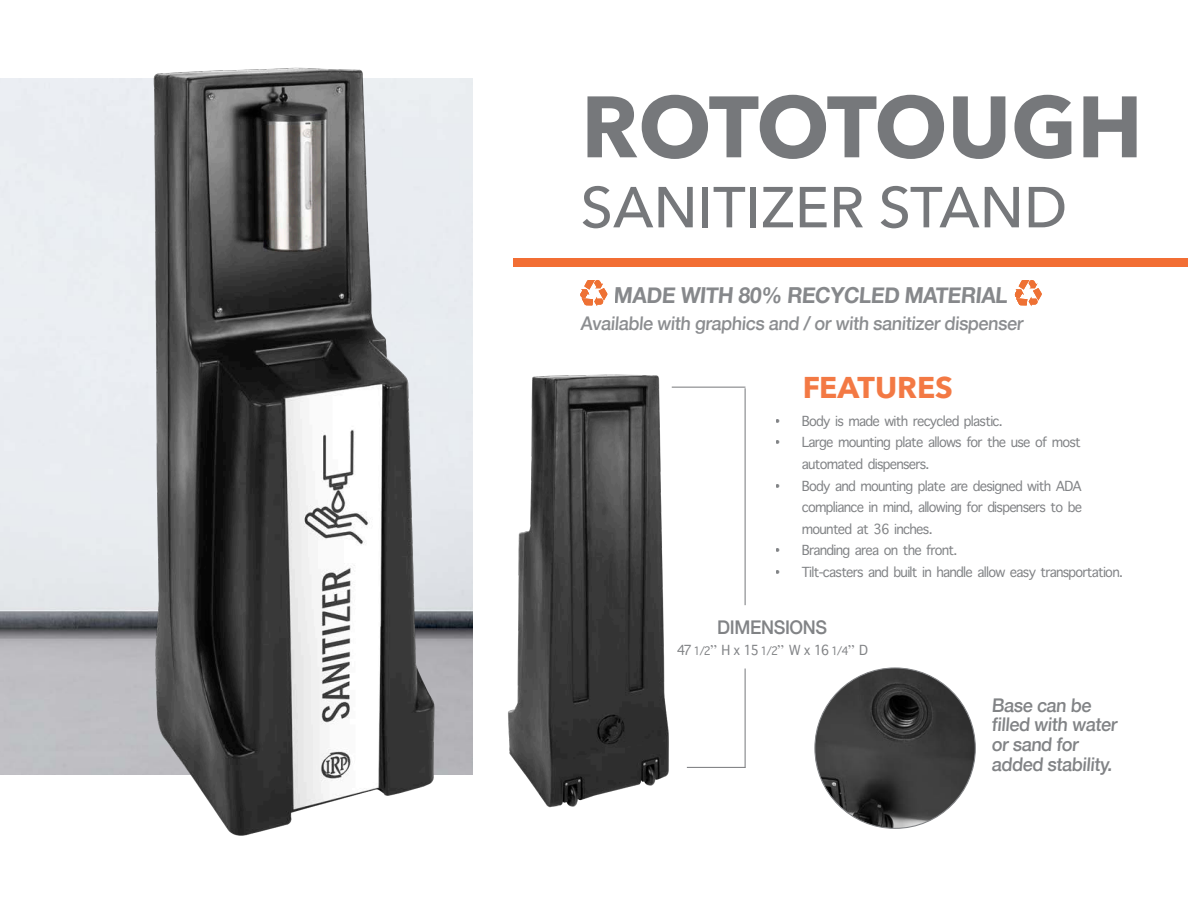
<style>
.page{position:relative;width:1188px;height:918px;background:#fff}
.page>*{position:absolute;margin:0;border:0;box-sizing:border-box;transform-origin:0 0}
.t1{font:700 86.1px "Avenir Next";letter-spacing:-.015em;color:#76787b}
.t2{font:500 57.15px "Avenir Next";color:#76787b}
.t3{font:700 30px "Avenir Next";color:#f26e34}
.t4{font:700 22.05px "Helvetica Neue";color:#818386;scale:.95 1}
.t5{font:18.9px "Apple Symbols";color:#76787b;scale:.95 1}
.t6{font:500 18.9px/19.5px "Helvetica Neue";letter-spacing:-.02em;color:#76787b;scale:.95 1}
.t7{font:500 18.9px "Helvetica Neue";color:#818386;scale:.95 1}
</style>
<div class="page">
<img style="left:575px;top:374px;width:171px;height:432px">
<div style="left:513px;top:258px;width:675px;height:8px;background:#f26e34"></div>
<img style="left:0;top:67px;width:575px;height:769px">
<svg style="left:1015px;top:280px;width:27px;height:26px"></svg>
<svg style="left:580px;top:280px;width:27px;height:26px"></svg>
<hr style="left:687px;top:767px;width:58px;height:1px;background:#76787b">
<hr style="left:672px;top:387px;width:73px;height:1px;background:#76787b">
<hr style="left:745px;top:669px;width:1px;height:99px;background:#76787b">
<hr style="left:745px;top:388px;width:1px;height:217px;background:#76787b">
<img style="left:815px;top:668px;width:160px;height:160px;border-radius:80px">
<svg style="left:677px;top:645px;width:69px;height:11px"></svg>
<p class="t1" style="left:581px;top:53px;width:563px">ROTOTOUGH</p>
<p class="t2" style="left:580px;top:159px;width:488px">SANITIZER STAND</p>
<p class="t4" style="left:614px;top:278px;width:419px">MADE WITH 80% RECYCLED MATERIAL</p>
<p class="t7" style="left:580px;top:308px;width:470px">Available with graphics and / or with sanitizer dispenser</p>
<h3 class="t3" style="left:802px;top:361px;width:152px">FEATURES</h3>
<p class="t5" style="left:775px;top:408px;width:74px">• □▲</p>
<p class="t5" style="left:971px;top:408px;width:23px">● ▲▼</p>
<p class="t5" style="left:775px;top:429px;width:9px">•</p>
<p class="t5" style="left:849px;top:429px;width:246px">□◆■▼■ ●▼ ●●□ ▲ □ ▼ ◆▲ □ □▲▼</p>
<p class="t5" style="left:808px;top:451px;width:45px">◆▼□ ▼</p>
<p class="t5" style="left:877px;top:451px;width:53px">▲■▲▲</p>
<p class="t5" style="left:841px;top:472px;width:104px">■ □◆■▼■ ● ▼</p>
<p class="t5" style="left:808px;top:494px;width:270px">□ ●■ ■ ■ ●●□■ □ ▲■▲▲▼□</p>
<p class="t5" style="left:813px;top:516px;width:29px">□◆■▼</p>
<p class="t5" style="left:863px;top:516px;width:71px">▼✓■ ▲</p>
<p class="t5" style="left:775px;top:537px;width:74px">• ■■</p>
<p class="t5" style="left:884px;top:537px;width:27px">□■ ▼</p>
<p class="t5" style="left:935px;top:537px;width:22px">□■▼</p>
<p class="t5" style="left:775px;top:559px;width:234px">• ●▼ ▲▼ ▲ ■ ◆●▼■ ■● ●●□</p>
<p class="t5" style="left:1023px;top:559px;width:104px">▲ ▼ ■▲□▼▼□■</p>
<p class="t6" style="left:717px;top:616px;width:117px">DIMENSIONS</p>
<p class="t6" style="left:991px;top:694px;width:136px">Base can be filled with water or sand for added stability.</p>
</div>
